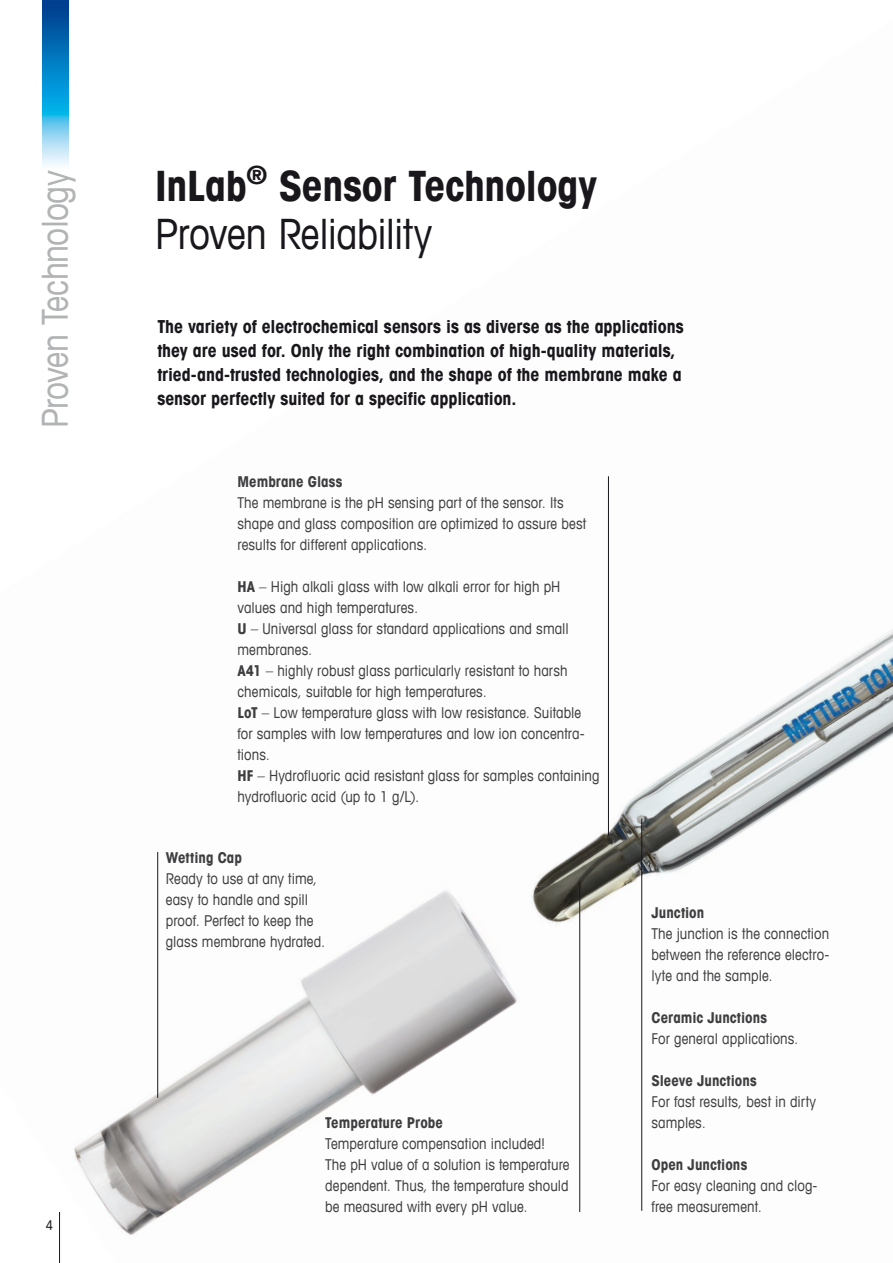
<style>
.page{position:relative;width:893px;height:1263px;background:#fff}
.page>*{position:absolute;margin:0;border:0;box-sizing:border-box;transform-origin:0 0}
._01_1_headline_book{font:700 condensed 42px "Avant Garde Com";letter-spacing:-.01em;color:#1a171c}
._01_1_headline_book-2{font:condensed 42px "Avant Garde Com";letter-spacing:-.015em;color:#1a171c}
._02_vertical_text{font:condensed 36px "Avant Garde Com";letter-spacing:-.02em;color:#b1b3b4}
._10_Lead_with_bullet{font:700 condensed 18px/24px "Avant Garde Com";letter-spacing:-.005em;color:#1a171c}
._12_Running_Text_10{font:condensed 15px/21px "Avant Garde Com";letter-spacing:.005em;color:#3e3e40}
._12_Running_Text_10-2{font:700 condensed 15px "Avant Garde Com";color:#3e3e40}
.t1{font:condensed 13.5px "Avant Garde Com";color:#1a171c}
.s1{font-weight:700}
</style>
<div class="page">
<img style="left:43px;top:0;width:25px;height:19px">
<img style="left:42px;top:19px;width:851px;height:1244px">
<hr style="left:579px;top:881px;width:1px;height:331px;background:#1a171c">
<hr style="left:641px;top:819px;width:1px;height:392px;background:#1a171c">
<hr style="left:157px;top:852px;width:1px;height:246px;background:#1a171c">
<hr style="left:608px;top:476px;width:1px;height:360px;background:#1a171c">
<p class="_02_vertical_text" style="left:33px;top:428px;width:259px;rotate:-90deg">Proven Technology</p>
<p class="_01_1_headline_book" style="left:155px;top:158px;width:443px">InLab<sup>®</sup> Sensor Technology</p>
<p class="_01_1_headline_book-2" style="left:155px;top:207px;width:279px">Proven Reliability</p>
<p class="_10_Lead_with_bullet" style="left:157px;top:314px;width:528px">The variety of electrochemical sensors is as diverse as the applications they are used for. Only the right combination of high-quality materials, tried-and-trusted technologies, and the shape of the membrane make a sensor perfectly suited for a specific application.</p>
<p class="t1" style="left:46px;top:1217px;width:9px">4</p>
<p class="_12_Running_Text_10-2" style="left:237px;top:472px;width:107px">Membrane Glass</p>
<p class="_12_Running_Text_10" style="left:237px;top:492px;width:350px">The membrane is the pH sensing part of the sensor. Its shape and glass composition are optimized to assure best results for different applications.</p>
<p class="_12_Running_Text_10" style="left:237px;top:576px;width:324px"><span class="s1">HA</span> – High alkali glass with low alkali error for high pH values and high temperatures.</p>
<p class="_12_Running_Text_10" style="left:237px;top:618px;width:333px"><span class="s1">U</span> – Universal glass for standard applications and small membranes.</p>
<p class="_12_Running_Text_10" style="left:237px;top:660px;width:332px"><span class="s1">A41</span> – highly robust glass particularly resistant to harsh chemicals, suitable for high temperatures.</p>
<p class="_12_Running_Text_10" style="left:237px;top:702px;width:349px"><span class="s1">LoT</span> – Low temperature glass with low resistance. Suitable for samples with low temperatures and low ion concentra&shy;tions.</p>
<p class="_12_Running_Text_10" style="left:237px;top:765px;width:364px"><span class="s1">HF</span> – Hydrofluoric acid resistant glass for samples containing hydrofluoric acid (up to 1 g/L).</p>
<p class="_12_Running_Text_10-2" style="left:166px;top:848px;width:78px">Wetting Cap</p>
<p class="_12_Running_Text_10" style="left:166px;top:867px;width:153px">Ready to use at any time,</p>
<p class="_12_Running_Text_10" style="left:166px;top:888px;width:161px">easy to handle and spill proof. Perfect to keep the glass membrane hydrated.</p>
<p class="_12_Running_Text_10-2" style="left:325px;top:1113px;width:119px">Temperature Probe</p>
<p class="_12_Running_Text_10" style="left:325px;top:1133px;width:246px">Temperature compensation included!<br>The pH value of a solution is temperature dependent. Thus, the temperature should be measured with every pH value.</p>
<p class="_12_Running_Text_10-2" style="left:651px;top:903px;width:54px">Junction</p>
<p class="_12_Running_Text_10" style="left:651px;top:923px;width:179px;text-align:justify">The junction is the connection between the reference electro&shy;lyte and the sample.</p>
<p class="_12_Running_Text_10-2" style="left:651px;top:1008px;width:117px">Ceramic Junctions</p>
<p class="_12_Running_Text_10" style="left:651px;top:1028px;width:149px">For general applications.</p>
<p class="_12_Running_Text_10-2" style="left:651px;top:1071px;width:107px">Sleeve Junctions</p>
<p class="_12_Running_Text_10" style="left:651px;top:1091px;width:166px">For fast results, best in dirty samples.</p>
<p class="_12_Running_Text_10-2" style="left:651px;top:1155px;width:97px">Open Junctions</p>
<p class="_12_Running_Text_10" style="left:651px;top:1175px;width:168px">For easy cleaning and clog&shy;free measurement.</p>
</div>
